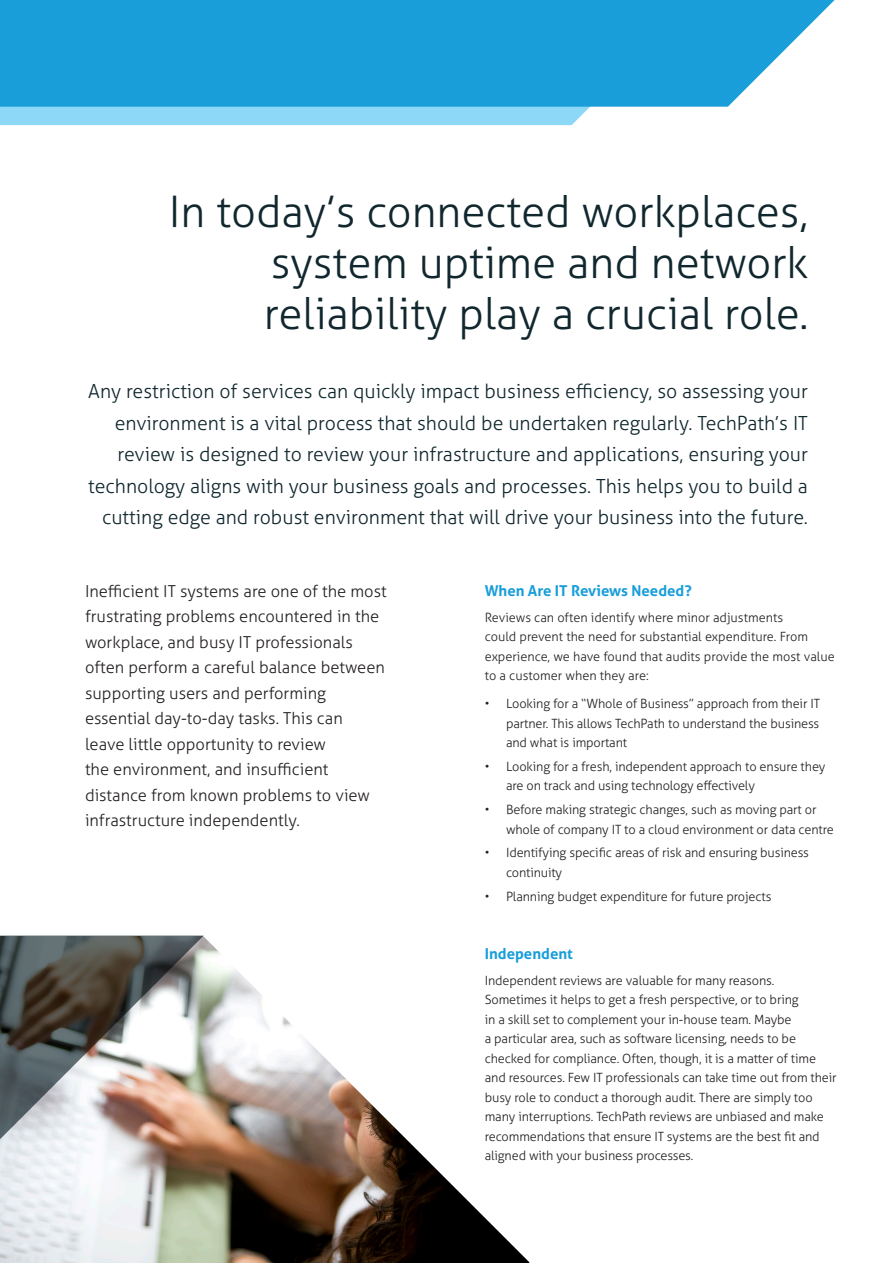
<style>
.page{position:relative;width:893px;height:1263px;background:#fff}
.page>*{position:absolute;margin:0;border:0;box-sizing:border-box;transform-origin:0 0}
.t1{font:300 43.5px/51px "Aller";color:#11272e;text-align:justify}
.t2{font:300 19.5px/31.5px "Aller";color:#11272e;text-align:right}
.Copy{font:300 16.5px/25.5px "Aller";color:#231f20}
.Copy-2{font:700 15px "Aller";color:#199eda}
.Copy-3{font:300 12.75px/19.5px "Aller";letter-spacing:-.01em;color:#231f20}
</style>
<div class="page">
<img style="left:0;top:937px;width:529px;height:326px">
<div style="left:0;top:107px;width:590px;height:18px;background:#8dd7f7"></div>
<svg style="left:0;top:0;width:834px;height:107px;background:#27a4dc"></svg>
<img style="left:0;top:935px;width:204px;height:233px">
<p class="t1" style="left:264px;top:186px;width:546px;text-indent:-95px">In today’s connected workplaces, system uptime and network reliability play a crucial role.</p>
<p class="t2" style="left:88px;top:376px;width:721px">Any restriction of services can quickly impact business efficiency, so assessing your environment is a vital process that should be undertaken regularly. TechPath’s IT review is designed to review your infrastructure and applications, ensuring your technology aligns with your business goals and processes. This helps you to build a cutting edge and robust environment that will drive your business into the future.</p>
<p class="Copy" style="left:85px;top:578px;width:303px">Inefficient IT systems are one of the most frustrating problems encountered in the workplace, and busy IT professionals often perform a careful balance between supporting users and performing essential day-to-day tasks. This can<br>leave little opportunity to review<br>the environment, and insufficient distance from known problems to view infrastructure independently.</p>
<p class="Copy-2" style="left:485px;top:581px;width:209px">When Are IT Reviews Needed?</p>
<p class="Copy-3" style="left:485px;top:607px;width:352px">Reviews can often identify where minor adjustments<br>could prevent the need for substantial expenditure. From experience, we have found that audits provide the most value to a customer when they are:</p>
<p class="Copy-3" style="left:506px;top:694px;width:315px;text-align:justify;text-indent:-21px">• Looking for a “Whole of Business” approach from their IT partner. This allows TechPath to understand the business and what is important</p>
<p class="Copy-3" style="left:506px;top:756px;width:321px;text-indent:-21px">• Looking for a fresh, independent approach to ensure they are on track and using technology effectively</p>
<p class="Copy-3" style="left:506px;top:800px;width:329px;text-indent:-21px">• Before making strategic changes, such as moving part or whole of company IT to a cloud environment or data centre</p>
<p class="Copy-3" style="left:506px;top:843px;width:304px;text-indent:-21px">• Identifying specific areas of risk and ensuring business continuity</p>
<p class="Copy-3" style="left:485px;top:886px;width:288px">• Planning budget expenditure for future projects</p>
<p class="Copy-2" style="left:485px;top:944px;width:90px">Independent</p>
<p class="Copy-3" style="left:485px;top:970px;width:353px">Independent reviews are valuable for many reasons.<br>Sometimes it helps to get a fresh perspective, or to bring<br>in a skill set to complement your in-house team. Maybe<br>a particular area, such as software licensing, needs to be checked for compliance. Often, though, it is a matter of time and resources. Few IT professionals can take time out from their busy role to conduct a thorough audit. There are simply too many interruptions. TechPath reviews are unbiased and make recommendations that ensure IT systems are the best fit and aligned with your business processes.</p>
</div>
